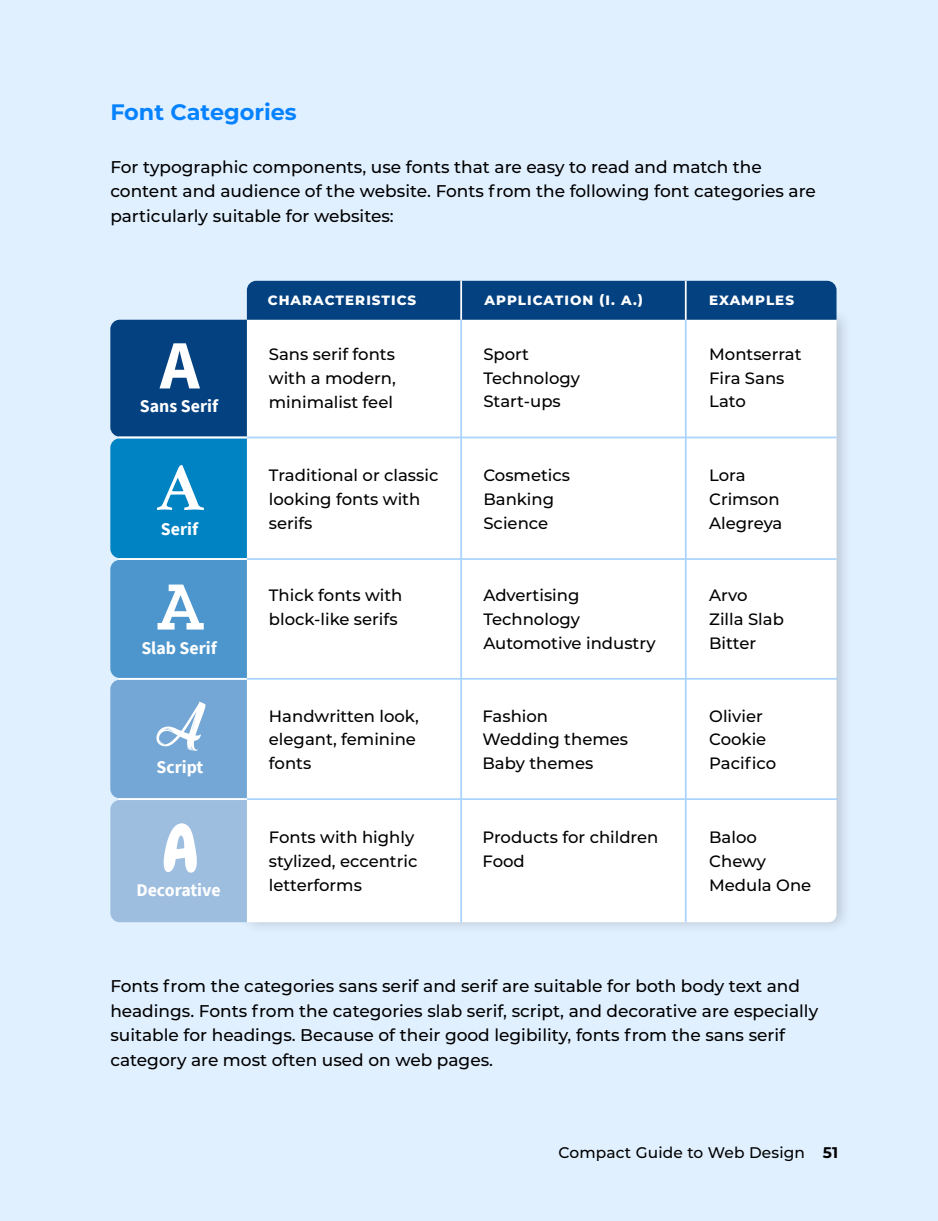
<style>
.page{position:relative;width:938px;height:1221px;background:#e1f0ff}
.page>*{position:absolute;margin:0;border:0;box-sizing:border-box;transform-origin:0 0}
.Fließtext{font:700 69.3px "Source Sans Pro";color:#fff}
.Fließtext-2{font:700 69.3px "Crimson";color:#fff}
.Fließtext-3{font:600 69.3px "Zilla Slab";color:#fff}
.Fließtext-4{font:66.5px "Chewy";color:#fff}
.Index_mit_Punkten{font:59.68px "Sketch";color:#fff}
.Nebenüberschrift{font:700 22.4px "Montserrat";color:#0582ff}
.Fließtext-5{font:700 17.85px "Source Sans Pro";color:#fff}
.Index_mit_Punkten-2{font:700 17.85px "Source Sans Pro";color:#fff}
.Lead_mit_viel_Text{font:500 16.97px/24.5px "Montserrat";color:#000}
.Fließtext_Cards{font:500 16.45px/24px "Montserrat";color:#000}
.Seitentitel_Fusszeil{font:500 15.4px "Montserrat";letter-spacing:.01em;color:#000}
.Seitenzahl_rechts{font:700 15.4px "Montserrat";color:#000}
.Fließtext_Cards-2{font:800 13.47px "Montserrat";letter-spacing:.075em;color:#fff}
</style>
<div class="page">
<div style="left:239px;top:308px;width:613px;height:626px;background:#000;opacity:.18"></div>
<svg style="left:110px;top:281px;width:726px;height:641px;background:#d1e1ed"></svg>
<hr style="left:247px;top:437px;width:589px;height:1px;background:#aad4ff">
<hr style="left:247px;top:558px;width:589px;height:2px;background:#aad4ff">
<hr style="left:247px;top:678px;width:590px;height:2px;background:#aad4ff">
<hr style="left:247px;top:798px;width:590px;height:2px;background:#aad4ff">
<hr style="left:685px;top:320px;width:1px;height:602px;background:#aad4ff">
<hr style="left:460px;top:320px;width:2px;height:602px;background:#aad4ff">
<hr style="left:685px;top:281px;width:1px;height:39px;background:#fff">
<hr style="left:460px;top:281px;width:2px;height:39px;background:#fff">
<hr style="left:118px;top:437px;width:129px;height:1px;background:#fff">
<hr style="left:118px;top:558px;width:129px;height:2px;background:#fff">
<hr style="left:118px;top:678px;width:129px;height:2px;background:#fff">
<hr style="left:118px;top:798px;width:129px;height:2px;background:#fff">
<p class="Nebenüberschrift" style="left:110px;top:96px;width:188px">Font Categories</p>
<p class="Lead_mit_viel_Text" style="left:110px;top:154px;width:707px">For typographic components, use fonts that are easy to read and match the content and audience of the website. Fonts from the following font categories are particularly suitable for websites:</p>
<p class="Fließtext" style="left:160px;top:318px;width:41px">A</p>
<p class="Fließtext-5" style="left:140px;top:394px;width:80px">Sans Serif</p>
<p class="Fließtext-2" style="left:158px;top:435px;width:47px">A</p>
<p class="Fließtext-5" style="left:161px;top:517px;width:39px">Serif</p>
<p class="Fließtext-3" style="left:157px;top:567px;width:48px">A</p>
<p class="Fließtext-5" style="left:141px;top:636px;width:77px">Slab Serif</p>
<p class="Index_mit_Punkten" style="left:156px;top:697px;width:46px">A</p>
<p class="Index_mit_Punkten-2" style="left:157px;top:755px;width:48px">Script</p>
<p class="Fließtext-4" style="left:162px;top:806px;width:39px">A</p>
<p class="Fließtext-5" style="left:136px;top:877px;width:86px">Decorative</p>
<p class="Fließtext_Cards-2" style="left:268px;top:291px;width:150px">CHARACTERISTICS</p>
<p class="Fließtext_Cards-2" style="left:484px;top:291px;width:160px">APPLICATION (I. A.)</p>
<p class="Fließtext_Cards-2" style="left:709px;top:291px;width:86px">EXAMPLES</p>
<p class="Fließtext_Cards" style="left:269px;top:341px;width:128px;text-align:justify">Sans serif fonts with a modern, minimalist feel</p>
<p class="Fließtext_Cards" style="left:483px;top:341px;width:47px">Sport</p>
<p class="Fließtext_Cards" style="left:483px;top:365px;width:98px">Technology</p>
<p class="Fließtext_Cards" style="left:483px;top:389px;width:79px">Start-ups</p>
<p class="Fließtext_Cards" style="left:709px;top:341px;width:94px">Montserrat</p>
<p class="Fließtext_Cards" style="left:709px;top:365px;width:77px">Fira Sans<br>Lato</p>
<p class="Fließtext_Cards" style="left:269px;top:462px;width:171px">Traditional or classic looking fonts with serifs</p>
<p class="Fließtext_Cards" style="left:709px;top:462px;width:75px">Lora<br>Crimson<br>Alegreya</p>
<p class="Fließtext_Cards" style="left:483px;top:462px;width:88px">Cosmetics</p>
<p class="Fließtext_Cards" style="left:483px;top:486px;width:72px">Banking</p>
<p class="Fließtext_Cards" style="left:483px;top:510px;width:66px">Science</p>
<p class="Fließtext_Cards" style="left:269px;top:582px;width:135px">Thick fonts with block-like serifs</p>
<p class="Fließtext_Cards" style="left:483px;top:582px;width:98px">Advertising</p>
<p class="Fließtext_Cards" style="left:483px;top:606px;width:98px">Technology</p>
<p class="Fließtext_Cards" style="left:483px;top:630px;width:174px">Automotive industry</p>
<p class="Fließtext_Cards" style="left:269px;top:703px;width:151px">Handwritten look, elegant, feminine fonts</p>
<p class="Fließtext_Cards" style="left:482px;top:703px;width:67px">Fashion</p>
<p class="Fließtext_Cards" style="left:482px;top:727px;width:147px">Wedding themes</p>
<p class="Fließtext_Cards" style="left:482px;top:751px;width:112px">Baby themes</p>
<p class="Fließtext_Cards" style="left:269px;top:825px;width:150px">Fonts with highly stylized, eccentric letterforms</p>
<p class="Fließtext_Cards" style="left:482px;top:825px;width:177px">Products for children</p>
<p class="Fließtext_Cards" style="left:482px;top:849px;width:44px">Food</p>
<p class="Fließtext_Cards" style="left:709px;top:582px;width:76px">Arvo<br>Zilla Slab<br>Bitter</p>
<p class="Fließtext_Cards" style="left:709px;top:703px;width:68px">Olivier<br>Cookie<br>Pacifico</p>
<p class="Fließtext_Cards" style="left:709px;top:825px;width:104px">Baloo<br>Chewy<br>Medula One</p>
<p class="Lead_mit_viel_Text" style="left:110px;top:973px;width:709px">Fonts from the categories sans serif and serif are suitable for both body text and headings. Fonts from the categories slab serif, script, and decorative are especially suitable for headings. Because of their good legibility, fonts from the sans serif category are most often used on web pages.</p>
<p class="Seitentitel_Fusszeil" style="left:558px;top:1141px;width:248px">Compact Guide to Web Design</p>
<p class="Seitenzahl_rechts" style="left:822px;top:1141px;width:17px">51</p>
<p class="Seitenzahl_rechts" style="left:828px;top:1142px;width:11px">7</p>
</div>
